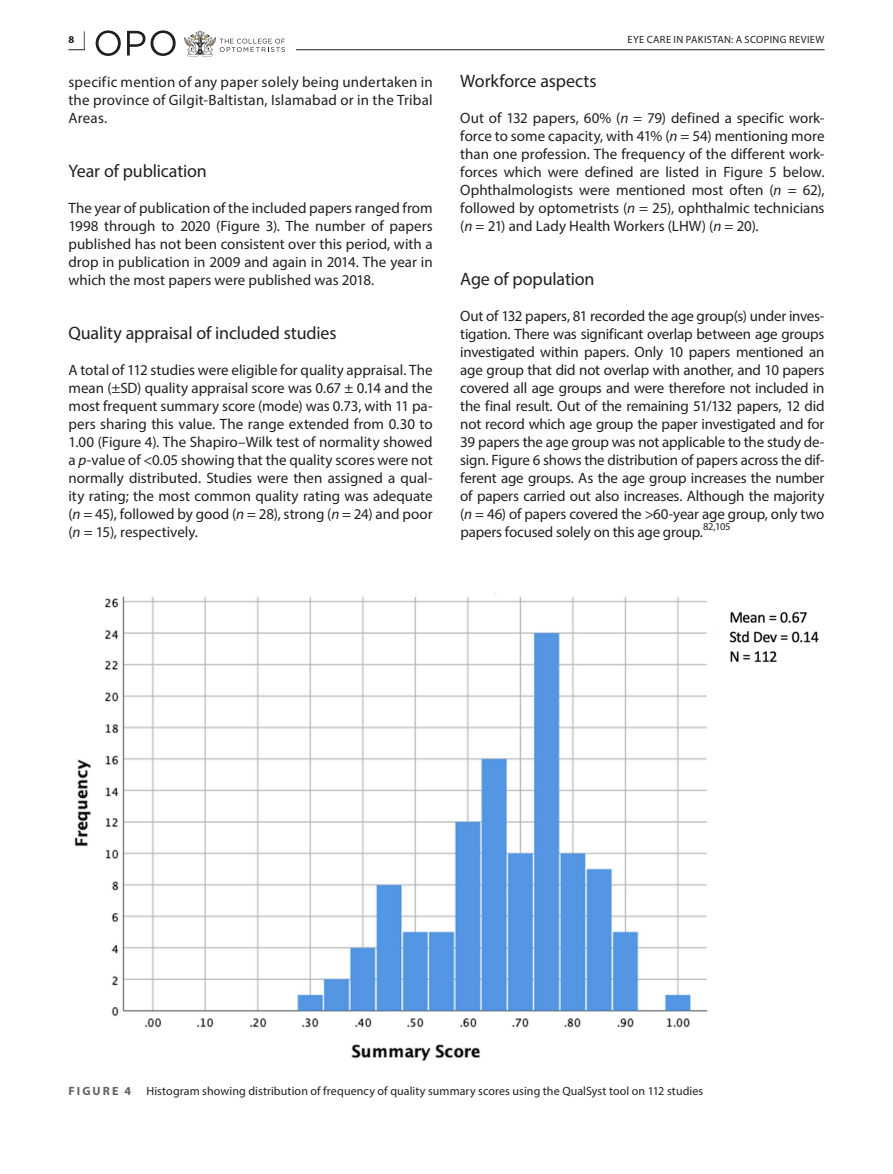
<style>
.page{position:relative;width:893px;height:1174px;background:#fff}
.page>*{position:absolute;margin:0;border:0;box-sizing:border-box;transform-origin:0 0}
.t1{font:18px "Myriad Pro";letter-spacing:-.01em;color:#231f20}
.t2{font:15px/18px "Myriad Pro";color:#231f20;text-align:justify}
.t3{font:12px "Myriad Pro";letter-spacing:.005em;color:#231f20}
.t4{font:700 12px "Myriad Pro";letter-spacing:.175em;color:#636366}
.t5{font:10.5px "Myriad Pro";letter-spacing:.035em;color:#231f20}
.t6{font:700 10.5px "Myriad Pro";color:#231f20}
.s1{font-size:18.15px}
.s2{font-style:italic}
</style>
<div class="page">
<hr style="left:68px;top:49px;width:756px;height:1px;background:#231f20">
<div style="left:85px;top:30px;width:210px;height:26px;background:#fff"></div>
<svg style="left:184px;top:31px;width:101px;height:25px"></svg>
<svg style="left:96px;top:30px;width:80px;height:26px"></svg>
<img style="left:74px;top:593px;width:745px;height:468px">
<p class="t6" style="left:68px;top:32px;width:19px">8 <span class="s1">|</span></p>
<p class="t5" style="left:627px;top:33px;width:199px">EYE CARE IN PAKISTAN: A SCOPING REVIEW</p>
<p class="t2" style="left:68px;top:73px;width:366px">specific mention of any paper solely being undertaken in the province of Gilgit-Baltistan, Islamabad or in the Tribal Areas.</p>
<p class="t1" style="left:460px;top:70px;width:138px">Workforce aspects</p>
<p class="t2" style="left:460px;top:109px;width:366px">Out of 132 papers, 60% (<span class="s2">n</span> = 79) defined a specific work&shy;force to some capacity, with 41% (<span class="s2">n</span> = 54) mentioning more than one profession. The frequency of the different work&shy;forces which were defined are listed in Figure 5 below.<br>Ophthalmologists were mentioned most often (<span class="s2">n</span> = 62), followed by optometrists (<span class="s2">n</span> = 25), ophthalmic technicians (<span class="s2">n</span> = 21) and Lady Health Workers (LHW) (<span class="s2">n</span> = 20).</p>
<p class="t1" style="left:460px;top:268px;width:136px">Age of population</p>
<p class="t2" style="left:460px;top:307px;width:366px">Out of 132 papers, 81 recorded the age group(s) under inves&shy;tigation. There was significant overlap between age groups investigated within papers. Only 10 papers mentioned an age group that did not overlap with another, and 10 papers covered all age groups and were therefore not included in the final result. Out of the remaining 51/132 papers, 12 did not record which age group the paper investigated and for 39 papers the age group was not applicable to the study de&shy;sign. Figure 6 shows the distribution of papers across the dif&shy;ferent age groups. As the age group increases the number of papers carried out also increases. Although the majority (<span class="s2">n</span> = 46) of papers covered the &gt;60-year age group, only two papers focused solely on this age group.</p>
<p class="t1" style="left:68px;top:160px;width:140px">Year of publication</p>
<p class="t2" style="left:68px;top:199px;width:366px">The year of publication of the included papers ranged from 1998 through to 2020 (Figure 3). The number of papers published has not been consistent over this period, with a drop in publication in 2009 and again in 2014. The year in which the most papers were published was 2018.</p>
<p class="t1" style="left:68px;top:322px;width:270px">Quality appraisal of included studies</p>
<p class="t2" style="left:68px;top:361px;width:366px">A total of 112 studies were eligible for quality appraisal. The mean (±SD) quality appraisal score was 0.67 ± 0.14 and the most frequent summary score (mode) was 0.73, with 11 pa&shy;pers sharing this value. The range extended from 0.30 to 1.00 (Figure 4). The Shapiro–Wilk test of normality showed a <span class="s2">p</span>-value of &lt;0.05 showing that the quality scores were not normally distributed. Studies were then assigned a qual&shy;ity rating; the most common quality rating was adequate (<span class="s2">n</span> = 45), followed by good (<span class="s2">n</span> = 28), strong (<span class="s2">n</span> = 24) and poor (<span class="s2">n</span> = 15), respectively.</p>
<p class="t5" style="left:703px;top:520px;width:29px">82,105</p>
<p class="t4" style="left:69px;top:1083px;width:64px">FIGURE 4</p>
<p class="t3" style="left:147px;top:1084px;width:558px">Histogram showing distribution of frequency of quality summary scores using the QualSyst tool on 112 studies</p>
</div>
